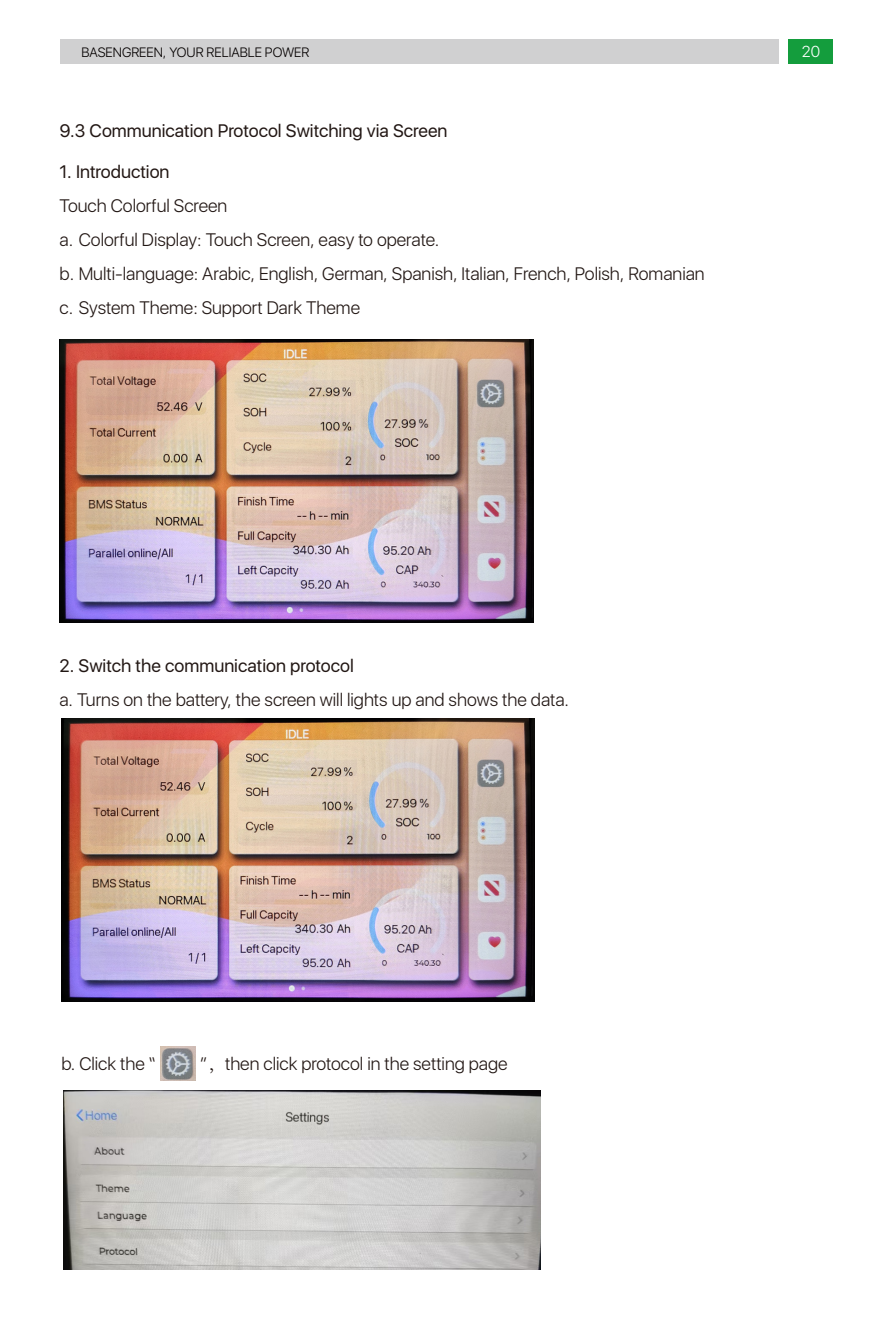
<style>
.page{position:relative;width:893px;height:1340px;background:#fff}
.page>*{position:absolute;margin:0;border:0;box-sizing:border-box;transform-origin:0 0}
.t1{font:300 18px/33.8px "San Francisco";color:#221714}
.t2{font:18px "San Francisco";color:#221714}
.t3{font:300 15.75px "San Francisco";color:#fff}
.t4{font:300 13.5px "San Francisco";color:#040000}
.s1{font-family:"Adobe Song Std"}
</style>
<div class="page">
<div style="left:60px;top:39px;width:719px;height:25px;background:#d0d0d1"></div>
<div style="left:788px;top:39px;width:44px;height:25px;background:#149d3d"></div>
<img style="left:60px;top:339px;width:473px;height:283px">
<img style="left:61px;top:718px;width:474px;height:283px">
<img style="left:161px;top:1046px;width:34px;height:34px">
<img style="left:64px;top:1090px;width:477px;height:179px">
<p class="t4" style="left:81px;top:43px;width:229px">BASENGREEN, YOUR RELIABLE POWER</p>
<p class="t3" style="left:802px;top:41px;width:20px">20</p>
<p class="t2" style="left:60px;top:118px;width:389px">9.3 Communication Protocol Switching via Screen</p>
<p class="t2" style="left:60px;top:160px;width:111px">1. Introduction</p>
<p class="t1" style="left:60px;top:190px;width:647px">Touch Colorful Screen<br>a. Colorful Display: Touch Screen, easy to operate.<br>b. Multi-language: Arabic, English, German, Spanish, Italian, French, Polish, Romanian c. System Theme: Support Dark Theme</p>
<p class="t2" style="left:60px;top:653px;width:296px">2. Switch the communication protocol</p>
<p class="t1" style="left:60px;top:683px;width:511px">a. Turns on the battery, the screen will lights up and shows the data.</p>
<p class="t1" style="left:61px;top:1047px;width:96px">b. Click the “</p>
<p class="t1" style="left:200px;top:1047px;width:309px">”<span class="s1">，</span>then click protocol in the setting page</p>
</div>
